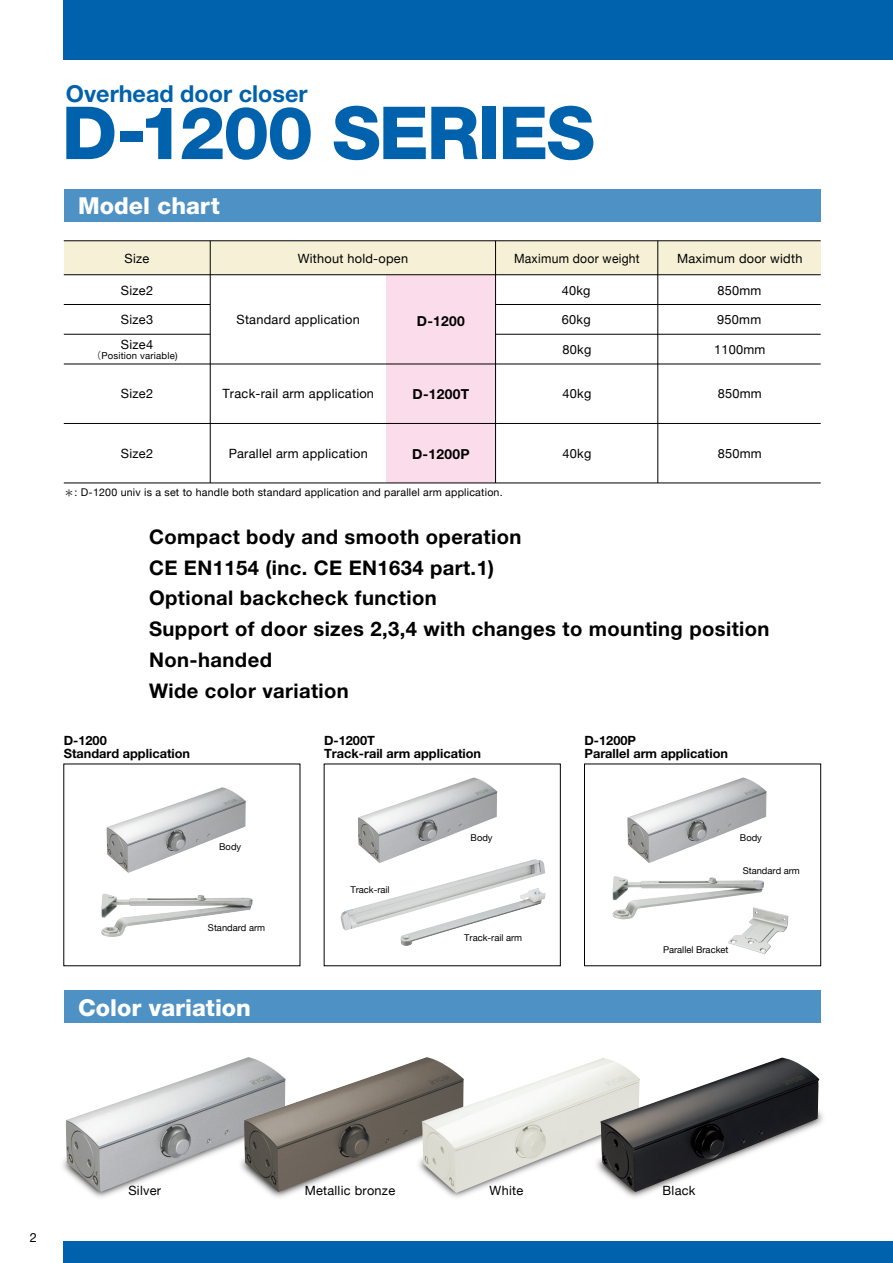
<style>
.page{position:relative;width:893px;height:1263px;background:#fff}
.page>*{position:absolute;margin:0;border:0;box-sizing:border-box;transform-origin:0 0}
.t1{font:800 73.2px "Helvetica Neue LT Std";letter-spacing:-.03em;color:#0062ac}
.t2{font:800 23.4px "Helvetica Neue LT Std";color:#fff}
.t3{font:700 23.4px "Helvetica Neue LT Std";color:#0062ac}
.t4{font:700 20.25px/30.8px "Helvetica Neue LT Std";letter-spacing:.02em;color:#000}
.t5{font:700 13.8px "Helvetica Neue LT Std";letter-spacing:.02em;color:#000}
.t6{font:12.75px/25px "Helvetica Neue";letter-spacing:.02em;color:#000}
.t7{font:700 12.75px/12.8px "Helvetica Neue LT Std";color:#000}
.t8{font:12.75px "Helvetica Neue";letter-spacing:.02em;color:#000;scale:.95 1}
.t9{font:10.65px "Helvetica Neue";letter-spacing:.02em;color:#000}
.t10{font:9.6px "Helvetica Neue";letter-spacing:.02em;color:#000}
.t11{font:9.3px "Helvetica Neue";color:#000}
.s1{font-family:"Koz Go Pr 6 N"}
</style>
<div class="page">
<div style="left:386px;top:275px;width:110px;height:89px;background:#fadcea"></div>
<div style="left:386px;top:364px;width:110px;height:59px;background:#fadcea"></div>
<div style="left:386px;top:423px;width:110px;height:60px;background:#fadcea"></div>
<img style="left:190px;top:1192px;width:178px;height:50px">
<img style="left:546px;top:1079px;width:327px;height:163px">
<img style="left:728px;top:910px;width:60px;height:44px">
<img style="left:340px;top:859px;width:206px;height:87px">
<img style="left:101px;top:894px;width:152px;height:43px">
<img style="left:612px;top:876px;width:152px;height:43px">
<img style="left:107px;top:787px;width:139px;height:86px">
<img style="left:66px;top:1058px;width:178px;height:134px">
<img style="left:244px;top:1057px;width:186px;height:135px">
<img style="left:422px;top:1058px;width:218px;height:135px">
<img style="left:600px;top:1057px;width:219px;height:135px">
<div style="left:64px;top:241px;width:146px;height:34px;background:#f6f1d6"></div>
<div style="left:210px;top:241px;width:286px;height:34px;background:#f6f1d6"></div>
<div style="left:658px;top:241px;width:163px;height:34px;background:#f6f1d6"></div>
<div style="left:496px;top:241px;width:162px;height:34px;background:#f6f1d6"></div>
<hr style="left:64px;top:240px;width:757px;height:1px;background:#000">
<hr style="left:64px;top:274px;width:757px;height:1px;background:#000">
<hr style="left:64px;top:364px;width:757px;height:1px;background:#000">
<hr style="left:64px;top:334px;width:146px;height:1px;background:#000">
<hr style="left:64px;top:304px;width:146px;height:1px;background:#000">
<hr style="left:496px;top:334px;width:325px;height:1px;background:#000">
<hr style="left:496px;top:304px;width:325px;height:1px;background:#000">
<hr style="left:210px;top:241px;width:1px;height:242px;background:#000">
<hr style="left:495px;top:241px;width:1px;height:242px;background:#000">
<hr style="left:657px;top:241px;width:1px;height:242px;background:#000">
<div style="left:584px;top:764px;width:237px;height:202px;border:1px solid #000"></div>
<img style="left:358px;top:777px;width:139px;height:86px">
<img style="left:627px;top:777px;width:140px;height:86px">
<div style="left:64px;top:1242px;width:829px;height:21px;background:#0062ac"></div>
<div style="left:64px;top:0;width:829px;height:60px;background:#0062ac"></div>
<div style="left:64px;top:189px;width:757px;height:33px;background:#4d91c5"></div>
<div style="left:64px;top:990px;width:757px;height:33px;background:#4d91c5"></div>
<hr style="left:64px;top:423px;width:757px;height:1px;background:#000">
<hr style="left:64px;top:483px;width:757px;height:1px;background:#000">
<p class="t3" style="left:66px;top:79px;width:243px">Overhead door closer</p>
<p class="t1" style="left:62px;top:89px;width:535px">D-1200 SERIES</p>
<p class="t2" style="left:78px;top:191px;width:143px">Model chart</p>
<p class="t6" style="left:125px;top:246px;width:26px">Size</p>
<p class="t8" style="left:514px;top:249px;width:134px">Maximum door weight</p>
<p class="t6" style="left:298px;top:246px;width:112px">Without hold-open</p>
<p class="t6" style="left:677px;top:246px;width:127px">Maximum door width</p>
<p class="t6" style="left:717px;top:278px;width:46px">850mm</p>
<p class="t6" style="left:717px;top:308px;width:46px">950mm</p>
<p class="t6" style="left:714px;top:338px;width:53px">1100mm</p>
<p class="t6" style="left:121px;top:278px;width:34px">Size2</p>
<p class="t6" style="left:121px;top:308px;width:34px">Size3<br>Size4</p>
<p class="t10" style="left:92px;top:348px;width:87px"><span class="s1">（</span>Position variable)</p>
<p class="t6" style="left:562px;top:278px;width:30px">40kg</p>
<p class="t6" style="left:562px;top:308px;width:30px">60kg</p>
<p class="t6" style="left:562px;top:338px;width:30px">80kg</p>
<p class="t6" style="left:236px;top:308px;width:125px">Standard application</p>
<p class="t5" style="left:417px;top:313px;width:49px">D-1200</p>
<p class="t6" style="left:121px;top:382px;width:34px">Size2</p>
<p class="t6" style="left:222px;top:382px;width:153px">Track-rail arm application</p>
<p class="t6" style="left:562px;top:382px;width:30px">40kg</p>
<p class="t6" style="left:718px;top:382px;width:46px">850mm</p>
<p class="t5" style="left:412px;top:386px;width:58px">D-1200T</p>
<p class="t6" style="left:121px;top:441px;width:34px">Size2</p>
<p class="t6" style="left:229px;top:441px;width:141px">Parallel arm application</p>
<p class="t6" style="left:718px;top:441px;width:46px">850mm</p>
<p class="t9" style="left:64px;top:484px;width:440px"><span class="s1">＊</span>: D-1200 univ is a set to handle both standard application and parallel arm application.</p>
<p class="t5" style="left:412px;top:445px;width:59px">D-1200P</p>
<p class="t6" style="left:562px;top:441px;width:30px">40kg</p>
<p class="t4" style="left:149px;top:521px;width:622px">Compact body and smooth operation<br>CE EN1154 (inc. CE EN1634 part.1)<br>Optional backcheck function<br>Support of door sizes 2,3,4 with changes to mounting position<br>Non-handed<br>Wide color variation</p>
<p class="t7" style="left:64px;top:734px;width:128px">D-1200<br>Standard application</p>
<p class="t11" style="left:219px;top:840px;width:24px">Body</p>
<p class="t11" style="left:208px;top:921px;width:59px">Standard arm</p>
<p class="t2" style="left:78px;top:994px;width:174px">Color variation</p>
<p class="t7" style="left:324px;top:734px;width:158px">D-1200T<br>Track-rail arm application</p>
<p class="t7" style="left:584px;top:734px;width:145px">D-1200P<br>Parallel arm application</p>
<p class="t11" style="left:471px;top:830px;width:24px">Body</p>
<p class="t11" style="left:740px;top:830px;width:24px">Body</p>
<p class="t11" style="left:350px;top:883px;width:41px">Track-rail</p>
<p class="t11" style="left:464px;top:931px;width:60px">Track-rail arm</p>
<p class="t11" style="left:743px;top:863px;width:59px">Standard arm</p>
<p class="t11" style="left:663px;top:943px;width:67px">Parallel Bracket</p>
<p class="t6" style="left:30px;top:1225px;width:9px">2</p>
<p class="t6" style="left:128px;top:1179px;width:34px">Silver</p>
<p class="t6" style="left:305px;top:1179px;width:92px">Metallic bronze</p>
<p class="t6" style="left:490px;top:1179px;width:35px">White</p>
<p class="t6" style="left:663px;top:1179px;width:34px">Black</p>
</div>
